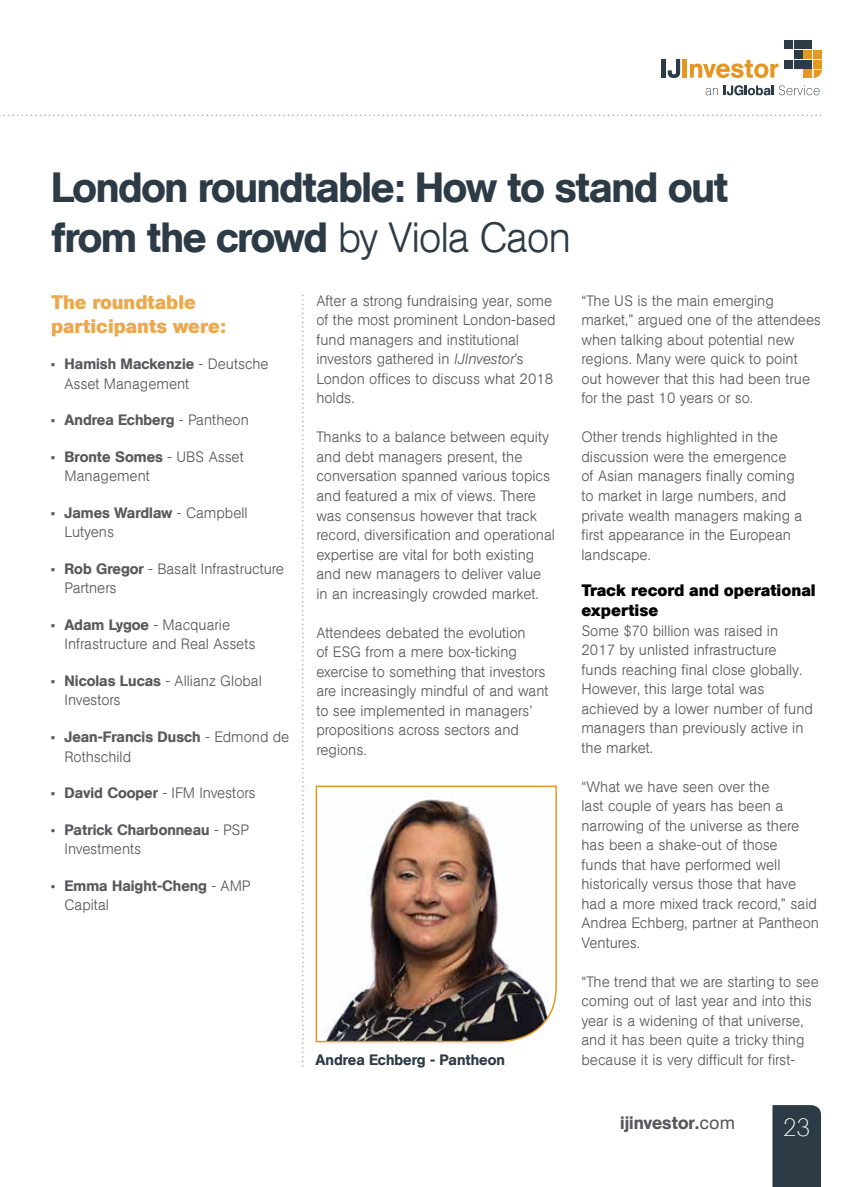
<style>
.page{position:relative;width:864px;height:1187px;background:#fff}
.page>*{position:absolute;margin:0;border:0;box-sizing:border-box;transform-origin:0 0}
.t1{font:500 42px/50.4px "AG Book Std";letter-spacing:-.03em;color:#2c3b46}
.t2{font:200 25.35px "AG Book Std";color:#fff}
.t3{font:700 19.5px/23.4px "AG Book Std";color:#eaa94e}
.t4{font:500 18px "AG Book Std";color:#58595b}
.t5{font:700 16.5px/19.8px "AG Book Std";color:#000}
.t6{font:300 15px/19.5px "AG Book Std";color:#58595b}
.t7{font:500 15px/19.5px "AG Book Std";color:#58595b}
.t8{font:500 15px "AG Book Std";color:#2c3b46}
.s1{font-weight:300}
.s2{font-weight:500}
.s3{font-style:italic}
.s4{font-weight:400}
</style>
<div class="page">
<svg style="left:0;top:115px;width:821px;height:1px"></svg>
<div style="left:772px;top:1105px;width:48px;height:81px;background:#2c3b46"></div>
<div style="left:783px;top:40px;width:9px;height:9px;background:#2c3b46"></div>
<div style="left:793px;top:40px;width:8px;height:9px;background:#2c3b46"></div>
<div style="left:803px;top:40px;width:8px;height:9px;background:#2c3b46"></div>
<div style="left:793px;top:50px;width:8px;height:8px;background:#2c3b46"></div>
<div style="left:803px;top:50px;width:8px;height:8px;background:#e59724"></div>
<div style="left:813px;top:50px;width:8px;height:8px;background:#e59724"></div>
<div style="left:783px;top:60px;width:9px;height:8px;background:#2c3b46"></div>
<div style="left:793px;top:60px;width:8px;height:8px;background:#2c3b46"></div>
<div style="left:803px;top:60px;width:8px;height:8px;background:#2c3b46"></div>
<div style="left:813px;top:60px;width:8px;height:8px;background:#e59724"></div>
<div style="left:803px;top:70px;width:8px;height:8px;background:#e59724"></div>
<svg style="left:813px;top:70px;width:8px;height:8px"></svg>
<hr style="left:661px;top:59px;width:4px;height:19px;background:#2c3b46">
<svg style="left:667px;top:59px;width:12px;height:19px"></svg>
<hr style="left:682px;top:59px;width:4px;height:19px;background:#e59724">
<svg style="left:689px;top:60px;width:89px;height:18px"></svg>
<svg style="left:705px;top:88px;width:12px;height:7px"></svg>
<svg style="left:723px;top:85px;width:96px;height:10px"></svg>
<svg style="left:302px;top:295px;width:1px;height:771px"></svg>
<img style="left:315px;top:785px;width:242px;height:257px">
<h1 class="t1" style="left:51px;top:162px;width:678px">London roundtable: How to stand out from the crowd <span class="s1">by Viola Caon</span></h1>
<h3 class="t3" style="left:51px;top:291px;width:176px">The roundtable participants were:</h3>
<p class="t6" style="left:65px;top:354px;width:206px;text-indent:-14px"><span class="s2">• Hamish Mackenzie</span> - Deutsche<br>Asset Management</p>
<p class="t7" style="left:51px;top:410px;width:199px">• Andrea Echberg <span class="s1">- Pantheon</span></p>
<p class="t6" style="left:65px;top:447px;width:180px;text-indent:-14px"><span class="s2">• Bronte Somes</span> - UBS Asset<br>Management</p>
<p class="t6" style="left:65px;top:503px;width:184px;text-indent:-13px"><span class="s2">• James Wardlaw</span> - Campbell<br>Lutyens</p>
<p class="t6" style="left:65px;top:559px;width:221px;text-indent:-14px"><span class="s2">• Rob Gregor</span> - Basalt Infrastructure<br>Partners</p>
<p class="t6" style="left:65px;top:615px;width:192px;text-indent:-14px"><span class="s2">• Adam Lygoe</span> - Macquarie<br>Infrastructure and Real Assets</p>
<p class="t6" style="left:65px;top:671px;width:199px;text-indent:-14px"><span class="s2">• Nicolas Lucas</span> - Allianz Global<br>Investors</p>
<p class="t6" style="left:65px;top:727px;width:226px;text-indent:-14px"><span class="s2">• Jean-Francis Dusch</span> - Edmond de<br>Rothschild</p>
<p class="t6" style="left:51px;top:783px;width:206px"><span class="s2">• David Cooper</span> - IFM Investors</p>
<p class="t7" style="left:65px;top:819px;width:186px;text-indent:-14px">• Patrick Charbonneau <span class="s1">- PSP<br>Investments</span></p>
<p class="t7" style="left:65px;top:875px;width:187px;text-indent:-14px">• Emma Haight-Cheng <span class="s1">- AMP<br>Capital</span></p>
<p class="t6" style="left:581px;top:291px;width:241px">“The US is the main emerging market,” argued one of the attendees when talking about potential new regions. Many were quick to point out however that this had been true for the past 10 years or so.</p>
<p class="t6" style="left:581px;top:427px;width:222px">Other trends highlighted in the discussion were the emergence of Asian managers finally coming to market in large numbers, and private wealth managers making a first appearance in the European landscape.</p>
<p class="t5" style="left:581px;top:580px;width:236px">Track record and operational expertise</p>
<p class="t6" style="left:581px;top:621px;width:233px">Some $70 billion was raised in<br>2017 by unlisted infrastructure funds reaching final close globally.<br>However, this large total was achieved by a lower number of fund managers than previously active in the market.</p>
<p class="t6" style="left:581px;top:777px;width:239px">“What we have seen over the<br>last couple of years has been a narrowing of the universe as there has been a shake-out of those<br>funds that have performed well historically versus those that have had a more mixed track record,” said<br>Andrea Echberg, partner at Pantheon<br>Ventures.</p>
<p class="t6" style="left:581px;top:972px;width:239px">“The trend that we are starting to see coming out of last year and into this year is a widening of that universe, and it has been quite a tricky thing because it is very difficult for first-</p>
<p class="t6" style="left:316px;top:291px;width:241px">After a strong fundraising year, some of the most prominent London-based fund managers and institutional investors gathered in <span class="s3">IJInvestor</span>’s<br>London offices to discuss what 2018 holds.</p>
<p class="t6" style="left:316px;top:427px;width:240px">Thanks to a balance between equity and debt managers present, the conversation spanned various topics and featured a mix of views. There was consensus however that track record, diversification and operational expertise are vital for both existing and new managers to deliver value in an increasingly crowded market.</p>
<p class="t6" style="left:316px;top:622px;width:234px">Attendees debated the evolution<br>of ESG from a mere box-ticking exercise to something that investors are increasingly mindful of and want to see implemented in managers’ propositions across sectors and regions.</p>
<p class="t8" style="left:315px;top:1050px;width:191px">Andrea Echberg - Pantheon</p>
<p class="t4" style="left:620px;top:1111px;width:116px">ijinvestor.<span class="s4">com</span></p>
<h2 class="t2" style="left:783px;top:1112px;width:28px">23</h2>
</div>
